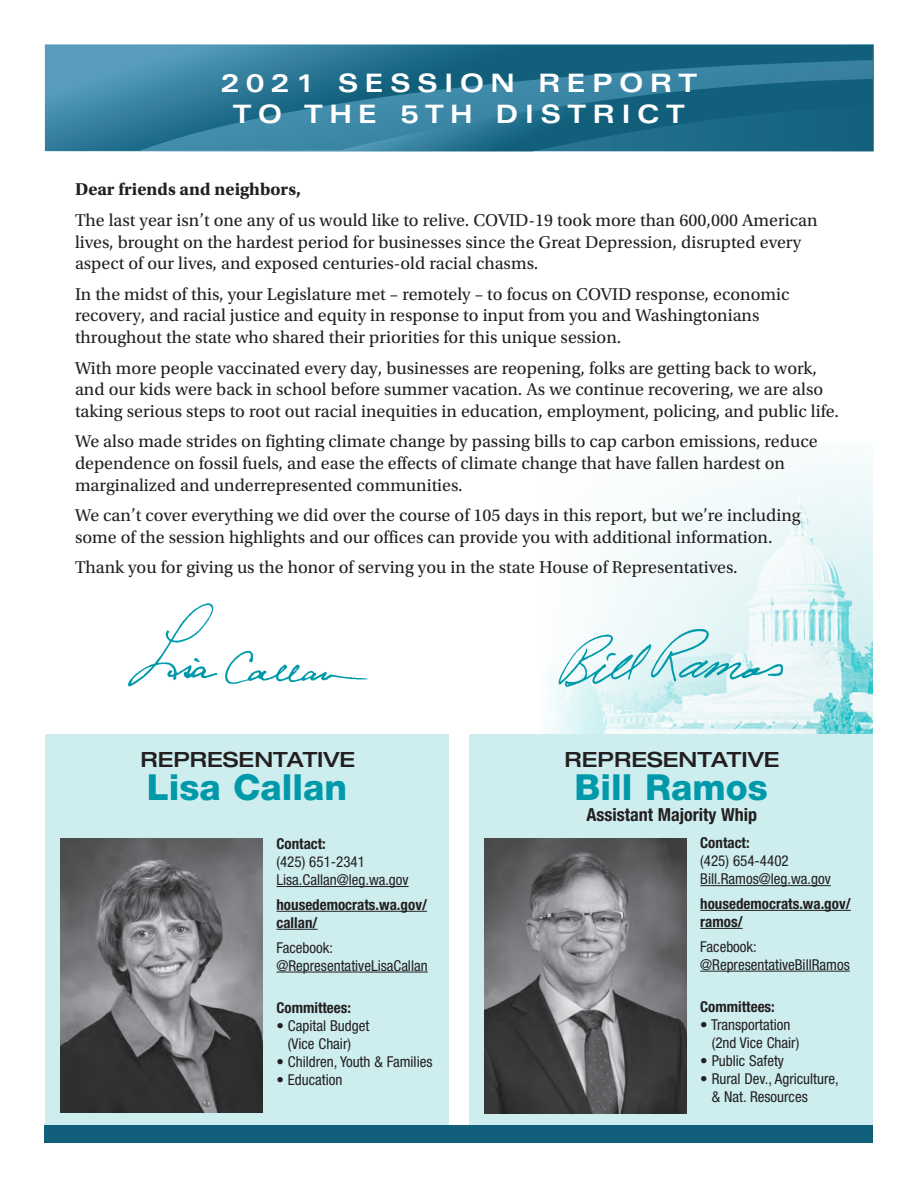
<style>
.page{position:relative;width:918px;height:1188px;background:#fff}
.page>*{position:absolute;margin:0;border:0;box-sizing:border-box;transform-origin:0 0}
.Contact__Name{font:800 36px "Helvetica Neue LT Std";color:#0099a9}
.t1{font:700 expanded 25.35px/30.5px "Univers LT Std";letter-spacing:.25em;color:#fff;text-align:center}
.Contact__Title{font:500 expanded 21px "Helvetica Neue LT Std";color:#231f20}
.Body_Text{font:18px/21.6px "Utopia Std";color:#231f20}
.t2{font:700 18px "Utopia Std";color:#231f20}
.Contact__Title-2{font:700 condensed 18px "Helvetica Neue LT Pro";color:#231f20}
.Contact__Text{font:condensed 15px/18px "Helvetica Neue LT Std";color:#231f20}
.Contact__Text-2{font:700 condensed 15px/18px "Helvetica Neue LT Std";color:#231f20}
</style>
<div class="page">
<svg style="left:45px;top:45px;width:828px;height:106px;background:#2a7693"></svg>
<div style="left:45px;top:1125px;width:828px;height:18px;background:#125f7b"></div>
<svg style="left:549px;top:462px;width:324px;height:272px;fill:#f0f9f9"></svg>
<div style="left:45px;top:734px;width:404px;height:391px;background:#cdedef"></div>
<hr style="left:276px;top:886px;width:133px;height:1px;background:#231f20">
<hr style="left:276px;top:911px;width:151px;height:1px;background:#231f20">
<hr style="left:276px;top:929px;width:42px;height:1px;background:#231f20">
<hr style="left:276px;top:972px;width:152px;height:1px;background:#231f20">
<div style="left:469px;top:734px;width:404px;height:391px;background:#cdedef"></div>
<hr style="left:700px;top:885px;width:131px;height:1px;background:#231f20">
<hr style="left:700px;top:910px;width:151px;height:1px;background:#231f20">
<hr style="left:700px;top:928px;width:43px;height:1px;background:#231f20">
<hr style="left:700px;top:971px;width:150px;height:1px;background:#231f20">
<img style="left:60px;top:838px;width:203px;height:275px">
<img style="left:484px;top:838px;width:203px;height:275px">
<img style="left:559px;top:628px;width:225px;height:59px">
<img style="left:128px;top:603px;width:240px;height:84px">
<p class="t1" style="left:221px;top:68px;width:478px">2021 SESSION REPORT<br>TO THE 5TH DISTRICT</p>
<p class="t2" style="left:75px;top:179px;width:227px">Dear friends and neighbors,</p>
<p class="Body_Text" style="left:75px;top:210px;width:744px">The last year isn’t one any of us would like to relive. COVID-19 took more than 600,000 American lives, brought on the hardest period for businesses since the Great Depression, disrupted every aspect of our lives, and exposed centuries-old racial chasms.</p>
<p class="Body_Text" style="left:75px;top:283px;width:716px">In the midst of this, your Legislature met – remotely – to focus on COVID response, economic recovery, and racial justice and equity in response to input from you and Washingtonians throughout the state who shared their priorities for this unique session.</p>
<p class="Body_Text" style="left:75px;top:357px;width:765px">With more people vaccinated every day, businesses are reopening, folks are getting back to work, and our kids were back in school before summer vacation. As we continue recovering, we are also taking serious steps to root out racial inequities in education, employment, policing, and public life.</p>
<p class="Body_Text" style="left:75px;top:431px;width:744px">We also made strides on fighting climate change by passing bills to cap carbon emissions, reduce dependence on fossil fuels, and ease the effects of climate change that have fallen hardest on marginalized and underrepresented communities.</p>
<p class="Body_Text" style="left:75px;top:505px;width:727px">We can’t cover everything we did over the course of 105 days in this report, but we’re including some of the session highlights and our offices can provide you with additional information.</p>
<p class="Body_Text" style="left:75px;top:557px;width:664px">Thank you for giving us the honor of serving you in the state House of Representatives.</p>
<p class="Contact__Title" style="left:140px;top:746px;width:216px">REPRESENTATIVE</p>
<p class="Contact__Name" style="left:147px;top:765px;width:202px">Lisa Callan</p>
<p class="Contact__Text-2" style="left:276px;top:835px;width:51px">Contact:</p>
<p class="Contact__Text" style="left:276px;top:853px;width:134px">(425) 651-2341<br>Lisa.Callan@leg.wa.gov</p>
<p class="Contact__Text-2" style="left:276px;top:895px;width:152px">housedemocrats.wa.gov/ callan/</p>
<p class="Contact__Text" style="left:276px;top:938px;width:153px">Facebook: @RepresentativeLisaCallan</p>
<p class="Contact__Text-2" style="left:276px;top:999px;width:76px">Committees:</p>
<p class="Contact__Text" style="left:276px;top:1017px;width:94px">• Capital Budget</p>
<p class="Contact__Text" style="left:288px;top:1035px;width:65px">(Vice Chair)</p>
<p class="Contact__Text" style="left:276px;top:1053px;width:158px">• Children, Youth &amp; Families</p>
<p class="Contact__Text" style="left:276px;top:1071px;width:68px">• Education</p>
<p class="Contact__Title" style="left:565px;top:746px;width:216px">REPRESENTATIVE</p>
<p class="Contact__Name" style="left:575px;top:765px;width:195px">Bill Ramos</p>
<p class="Contact__Title-2" style="left:587px;top:804px;width:172px">Assistant Majority Whip</p>
<p class="Contact__Text-2" style="left:700px;top:834px;width:51px">Contact:</p>
<p class="Contact__Text" style="left:700px;top:852px;width:132px">(425) 654-4402<br>Bill.Ramos@leg.wa.gov</p>
<p class="Contact__Text-2" style="left:700px;top:894px;width:152px">housedemocrats.wa.gov/ ramos/</p>
<p class="Contact__Text" style="left:700px;top:937px;width:151px">Facebook: @RepresentativeBillRamos</p>
<p class="Contact__Text-2" style="left:700px;top:998px;width:76px">Committees:</p>
<p class="Contact__Text" style="left:700px;top:1016px;width:92px">• Transportation</p>
<p class="Contact__Text" style="left:712px;top:1034px;width:89px">(2nd Vice Chair)</p>
<p class="Contact__Text" style="left:700px;top:1052px;width:85px">• Public Safety</p>
<p class="Contact__Text" style="left:712px;top:1070px;width:129px;text-indent:-11px">• Rural Dev., Agriculture, &amp; Nat. Resources</p>
</div>
